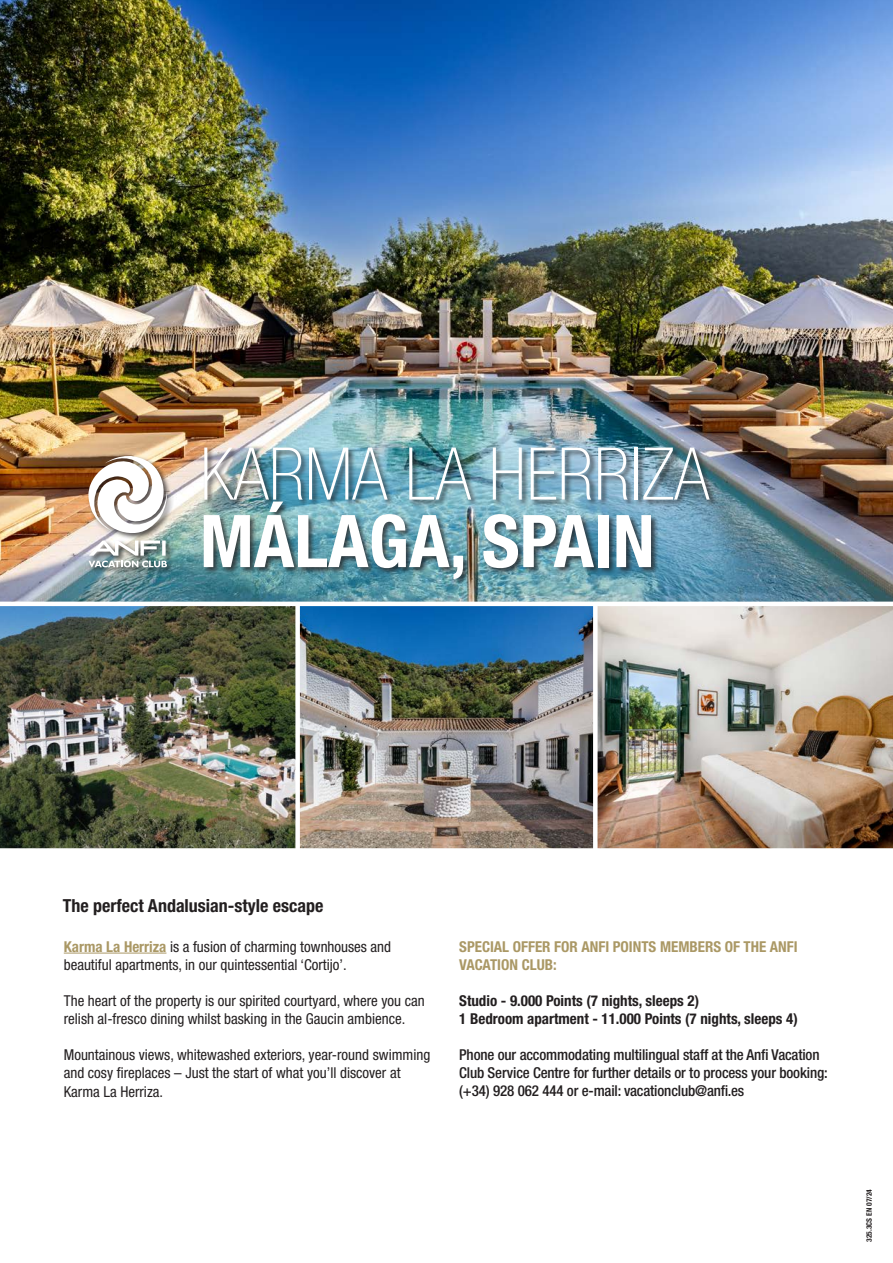
<style>
.page{position:relative;width:893px;height:1263px;background:#fff}
.page>*{position:absolute;margin:0;border:0;box-sizing:border-box;transform-origin:0 0}
.t1{font:100 condensed 72.9px "Helvetica Neue LT Std";color:#fff}
.t2{font:700 condensed 72.9px "Helvetica Neue LT Std";color:#fff}
.t3{font:700 condensed 18px "Helvetica Neue LT Std";color:#231f20}
.t4{font:condensed 15px/18px "Helvetica Neue LT Std";color:#231f20}
.t5{font:500 condensed 15px/18px "Helvetica Neue LT Std";letter-spacing:-.01em;color:#231f20}
.t6{font:700 condensed 15px "Helvetica Neue LT Std";color:#231f20}
.t7{font:700 condensed 15px/18px "Helvetica Neue LT Std";color:#aa9865}
.t8{font:700 condensed 7.5px "Helvetica Neue LT Std";color:#231f20}
.s1{font-weight:700;color:#aa9865}
</style>
<div class="page">
<img style="left:0;top:0;width:893px;height:848px">
<hr style="left:64px;top:953px;width:102px;height:1px;background:#aa9865">
<hr style="left:0;top:602px;width:893px;height:4px;background:#fff">
<div style="left:295px;top:604px;width:5px;height:246px;background:#fff"></div>
<div style="left:593px;top:604px;width:5px;height:246px;background:#fff"></div>
<div style="left:87px;top:454px;width:88px;height:121px;background:#231f20;opacity:.75"></div>
<img style="left:88px;top:454px;width:79px;height:80px">
<svg style="left:88px;top:540px;width:79px;height:27px"></svg>
<div style="left:202px;top:446px;width:514px;height:140px;background:#231f20;opacity:.75"></div>
<p class="t1" style="left:200px;top:433px;width:511px">KARMA LA HERRIZA</p>
<p class="t2" style="left:200px;top:497px;width:456px">MÁLAGA, SPAIN</p>
<p class="t3" style="left:63px;top:895px;width:262px">The perfect Andalusian-style escape</p>
<p class="t4" style="left:64px;top:937px;width:329px"><span class="s1">Karma La Herriza</span> is a fusion of charming townhouses and beautiful apartments, in our quintessential ‘Cortijo’.</p>
<p class="t4" style="left:64px;top:991px;width:362px">The heart of the property is our spirited courtyard, where you can relish al-fresco dining whilst basking in the Gaucin ambience.</p>
<p class="t4" style="left:64px;top:1045px;width:368px">Mountainous views, whitewashed exteriors, year-round swimming and cosy fireplaces – Just the start of what you’ll discover at</p>
<p class="t4" style="left:64px;top:1083px;width:101px">Karma La Herriza.</p>
<p class="t7" style="left:459px;top:937px;width:340px">SPECIAL OFFER FOR ANFI POINTS MEMBERS OF THE ANFI<br>VACATION CLUB:</p>
<p class="t6" style="left:459px;top:991px;width:241px">Studio - 9.000 Points (7 nights, sleeps 2)</p>
<p class="t6" style="left:459px;top:1009px;width:340px">1 Bedroom apartment - 11.000 Points (7 nights, sleeps 4)</p>
<p class="t5" style="left:459px;top:1045px;width:370px">Phone our accommodating multilingual staff at the Anfi Vacation<br>Club Service Centre for further details or to process your booking: (+34) 928 062 444 or e-mail: vacationclub@anfi.es</p>
<p class="t8" style="left:864px;top:1242px;width:54px;rotate:-90deg">325.3CS EN 07/24</p>
</div>
